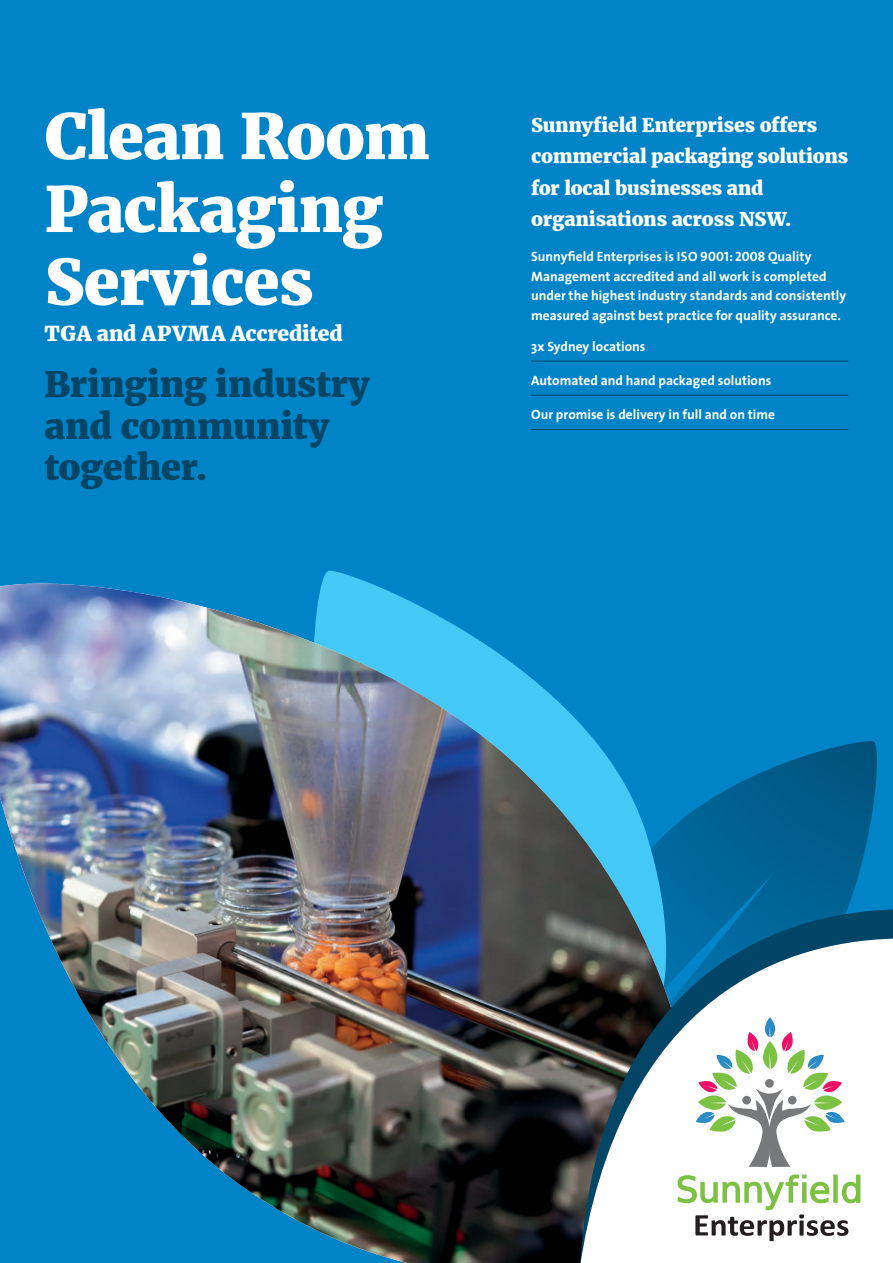
<style>
.page{position:relative;width:893px;height:1263px;background:#0084c7}
.page>*{position:absolute;margin:0;border:0;box-sizing:border-box;transform-origin:0 0}
._11_Page_Heading{font:900 62.4px/72.9px "Merriweather";letter-spacing:-.015em;color:#fff}
._11_Page_Heading-2{font:900 34.65px/41.7px "Merriweather";letter-spacing:-.015em;color:#024567}
._11_Page_Heading-3{font:900 20.4px "Merriweather";letter-spacing:-.005em;color:#fff}
._11_Page_Heading-4{font:900 18.75px/31.5px "Merriweather";letter-spacing:-.01em;color:#fff}
._11_Page_Heading-5{font:700 13.5px/19.5px "The Sans";color:#fff}
._03_Body_Copy_Rule_B{font:700 13.5px "The Sans";color:#fff}
.s1{font-family:"The Sans Bold Caps";font-weight:400}
</style>
<div class="page">
<svg style="left:713px;top:741px;width:164px;height:168px;fill:#016091"></svg>
<img style="left:0;top:583px;width:713px;height:680px">
<hr style="left:531px;top:361px;width:317px;height:1px;background:#024567">
<hr style="left:531px;top:395px;width:317px;height:1px;background:#024567">
<hr style="left:531px;top:429px;width:317px;height:1px;background:#024567">
<svg style="left:578px;top:909px;width:315px;height:29px;background:#146389"></svg>
<svg style="left:578px;top:938px;width:315px;height:325px;background:#aebbc1"></svg>
<svg style="left:677px;top:1174px;width:183px;height:67px;background:#d0dbc7"></svg>
<svg style="left:696px;top:1017px;width:148px;height:150px;background:#dce2d8"></svg>
<p class="_11_Page_Heading" style="left:45px;top:99px;width:387px">Clean Room<br>Packaging<br>Services</p>
<p class="_11_Page_Heading-3" style="left:45px;top:320px;width:300px">TGA and APVMA Accredited</p>
<p class="_11_Page_Heading-2" style="left:45px;top:363px;width:326px">Bringing industry and community together.</p>
<p class="_11_Page_Heading-4" style="left:531px;top:109px;width:319px">Sunnyfield Enterprises offers commercial packaging solutions for local businesses and organisations across NSW.</p>
<p class="_11_Page_Heading-5" style="left:531px;top:246px;width:317px">Sunnyfield Enterprises is ISO <span class="s1">9001: 2008</span> Quality Management accredited and all work is completed under the highest industry standards and consistently measured against best practice for quality assurance.</p>
<p class="_03_Body_Copy_Rule_B" style="left:531px;top:335px;width:116px">3x Sydney locations</p>
<p class="_03_Body_Copy_Rule_B" style="left:531px;top:369px;width:242px">Automated and hand packaged solutions</p>
<p class="_03_Body_Copy_Rule_B" style="left:531px;top:403px;width:245px">Our promise is delivery in full and on time</p>
</div>
